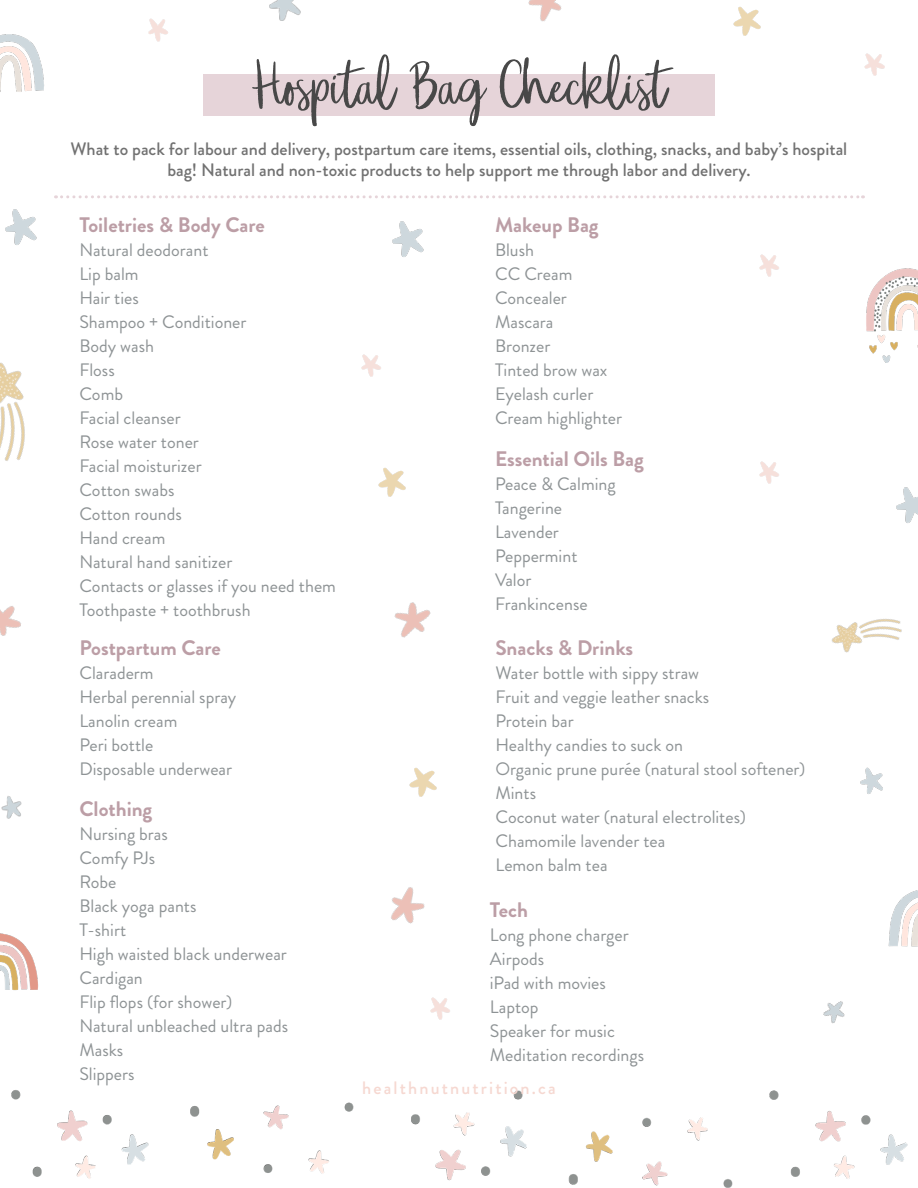
<style>
.page{position:relative;width:918px;height:1188px;background:#fff}
.page>*{position:absolute;margin:0;border:0;box-sizing:border-box;transform-origin:0 0}
.t1{font:78px "ohlivey";color:#484848}
.t2{font:700 21px "Brandon Grotesque";color:#bc9ea6}
.t3{font:18px/24px "Brandon Grotesque";color:#8e9395}
.t4{font:500 18px/21.6px "Brandon Grotesque";color:#717171;text-align:center}
.t5{font:500 18px "Brandon Grotesque";letter-spacing:.12em;color:#f6d8d1}
</style>
<div class="page">
<svg style="left:56px;top:195px;width:807px;height:3px"></svg>
<div style="left:203px;top:75px;width:512px;height:41px;background:#e6d4d9"></div>
<img style="left:0;top:933px;width:39px;height:58px">
<img style="left:11px;top:1090px;width:343px;height:89px">
<img style="left:5px;top:209px;width:32px;height:36px">
<img style="left:888px;top:890px;width:30px;height:57px">
<img style="left:896px;top:487px;width:22px;height:36px">
<img style="left:392px;top:221px;width:32px;height:36px">
<img style="left:411px;top:1090px;width:322px;height:98px">
<img style="left:769px;top:1090px;width:139px;height:89px">
<img style="left:0;top:362px;width:25px;height:99px">
<img style="left:831px;top:618px;width:71px;height:35px">
<img style="left:866px;top:268px;width:52px;height:94px">
<img style="left:1px;top:796px;width:21px;height:23px">
<img style="left:860px;top:767px;width:23px;height:27px">
<img style="left:823px;top:1001px;width:22px;height:23px">
<img style="left:409px;top:768px;width:28px;height:29px">
<img style="left:391px;top:887px;width:34px;height:37px">
<img style="left:430px;top:997px;width:20px;height:23px">
<img style="left:759px;top:254px;width:20px;height:23px">
<img style="left:361px;top:354px;width:20px;height:23px">
<img style="left:148px;top:18px;width:20px;height:24px">
<img style="left:864px;top:53px;width:21px;height:23px">
<img style="left:0;top:606px;width:21px;height:30px">
<img style="left:759px;top:461px;width:20px;height:23px">
<img style="left:528px;top:0;width:34px;height:22px">
<img style="left:394px;top:602px;width:37px;height:36px">
<img style="left:269px;top:0;width:32px;height:21px">
<img style="left:378px;top:468px;width:28px;height:29px">
<img style="left:733px;top:7px;width:28px;height:29px">
<img style="left:0;top:34px;width:44px;height:58px">
<h1 class="t1" style="left:252px;top:47px;width:415px">Hospital Bag Checklist</h1>
<p class="t4" style="left:71px;top:138px;width:778px">What to pack for labour and delivery, postpartum care items, essential oils, clothing, snacks, and baby’s hospital bag! Natural and non-toxic products to help support me through labor and delivery.</p>
<p class="t2" style="left:495px;top:210px;width:105px">Makeup Bag</p>
<p class="t3" style="left:495px;top:238px;width:129px">Blush<br>CC Cream<br>Concealer<br>Mascara<br>Bronzer<br>Tinted brow wax<br>Eyelash curler<br>Cream highlighter</p>
<p class="t2" style="left:495px;top:444px;width:150px">Essential Oils Bag</p>
<p class="t3" style="left:495px;top:472px;width:122px">Peace &amp; Calming<br>Tangerine<br>Lavender<br>Peppermint<br>Valor<br>Frankincense</p>
<p class="t2" style="left:79px;top:633px;width:143px">Postpartum Care</p>
<p class="t3" style="left:79px;top:661px;width:158px">Claraderm<br>Herbal perennial spray<br>Lanolin cream<br>Peri bottle<br>Disposable underwear</p>
<p class="t2" style="left:79px;top:794px;width:74px">Clothing</p>
<p class="t3" style="left:79px;top:822px;width:210px">Nursing bras<br>Comfy PJs<br>Robe<br>Black yoga pants<br>T-shirt<br>High waisted black underwear<br>Cardigan<br>Flip flops (for shower)<br>Natural unbleached ultra pads<br>Masks<br>Slippers</p>
<p class="t5" style="left:362px;top:1076px;width:195px">healthnutnutrition.ca</p>
<p class="t2" style="left:79px;top:210px;width:187px">Toiletries &amp; Body Care</p>
<p class="t3" style="left:79px;top:238px;width:258px">Natural deodorant<br>Lip balm<br>Hair ties<br>Shampoo + Conditioner<br>Body wash<br>Floss<br>Comb<br>Facial cleanser<br>Rose water toner<br>Facial moisturizer<br>Cotton swabs<br>Cotton rounds<br>Hand cream<br>Natural hand sanitizer<br>Contacts or glasses if you need them<br>Toothpaste + toothbrush</p>
<p class="t2" style="left:496px;top:633px;width:139px">Snacks &amp; Drinks</p>
<p class="t3" style="left:496px;top:661px;width:311px">Water bottle with sippy straw<br>Fruit and veggie leather snacks<br>Protein bar<br>Healthy candies to suck on<br>Organic prune purée (natural stool softener)<br>Mints<br>Coconut water (natural electrolites)<br>Chamomile lavender tea<br>Lemon balm tea</p>
<p class="t2" style="left:490px;top:895px;width:40px">Tech</p>
<p class="t3" style="left:490px;top:923px;width:156px">Long phone charger<br>Airpods<br>iPad with movies<br>Laptop<br>Speaker for music<br>Meditation recordings</p>
</div>
